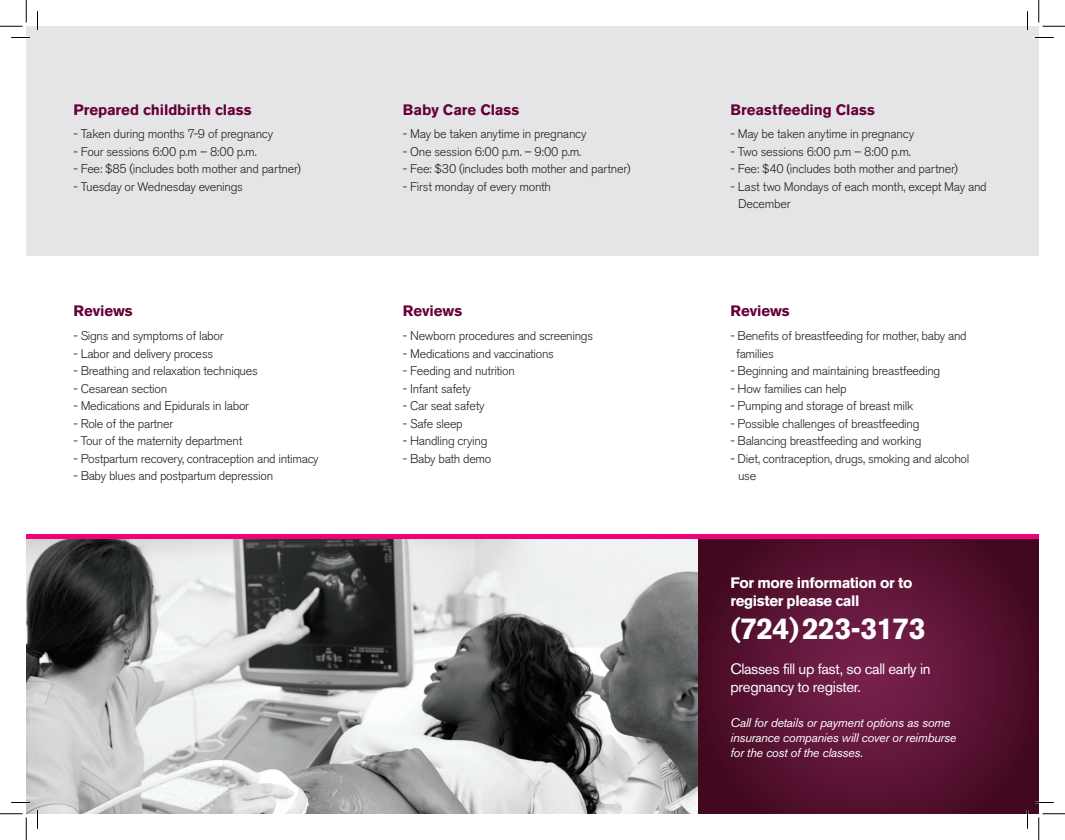
<style>
.page{position:relative;width:1065px;height:840px;background:#fff}
.page>*{position:absolute;margin:0;border:0;box-sizing:border-box;transform-origin:0 0}
.t1{font:700 30px "Akzidenz Grotesk BE";letter-spacing:-.025em;color:#fff}
.t2{font:700 15px "Akzidenz Grotesk BE";letter-spacing:-.005em;color:#650038}
.t3{font:15px/18px "Akzidenz Grotesk BE";letter-spacing:-.025em;color:#fff}
.t4{font:700 15px/18px "Akzidenz Grotesk BE";letter-spacing:-.025em;color:#fff}
.t5{font:300 12.5px/17.5px "Akzidenz Grotesk BE";letter-spacing:-.025em;color:#231f20}
.t6{font:italic 12.5px/15px "Akzidenz Grotesk BE";letter-spacing:-.025em;color:#fff}
</style>
<div class="page">
<svg style="left:698px;top:539px;width:341px;height:275px;background:#571231"></svg>
<div style="left:26px;top:26px;width:1013px;height:230px;background:#e5e5e7"></div>
<img style="left:26px;top:539px;width:672px;height:275px">
<div style="left:26px;top:534px;width:1013px;height:5px;background:#ed0277"></div>
<svg style="left:11px;top:37px;width:19px;height:1px"></svg>
<svg style="left:1035px;top:37px;width:19px;height:1px"></svg>
<svg style="left:11px;top:802px;width:19px;height:1px"></svg>
<svg style="left:1035px;top:802px;width:19px;height:1px"></svg>
<svg style="left:37px;top:11px;width:1px;height:19px"></svg>
<svg style="left:37px;top:810px;width:1px;height:19px"></svg>
<svg style="left:1027px;top:11px;width:1px;height:19px"></svg>
<svg style="left:1027px;top:810px;width:1px;height:19px"></svg>
<svg style="left:0;top:0;width:27px;height:27px"></svg>
<svg style="left:0;top:814px;width:27px;height:26px"></svg>
<svg style="left:1039px;top:0;width:26px;height:27px"></svg>
<svg style="left:1039px;top:814px;width:26px;height:26px"></svg>
<p class="t2" style="left:73px;top:101px;width:180px">Prepared childbirth class</p>
<p class="t5" style="left:73px;top:125px;width:201px">- Taken during months 7-9 of pregnancy</p>
<p class="t5" style="left:73px;top:143px;width:185px">- Four sessions 6:00 p.m – 8:00 p.m.</p>
<p class="t5" style="left:73px;top:160px;width:229px">- Fee: $85 (includes both mother and partner)</p>
<p class="t5" style="left:73px;top:178px;width:171px">- Tuesday or Wednesday evenings</p>
<p class="t2" style="left:403px;top:101px;width:118px">Baby Care Class</p>
<p class="t2" style="left:731px;top:101px;width:146px">Breastfeeding Class</p>
<p class="t5" style="left:403px;top:125px;width:185px">- May be taken anytime in pregnancy</p>
<p class="t5" style="left:403px;top:143px;width:180px">- One session 6:00 p.m. – 9:00 p.m.</p>
<p class="t5" style="left:403px;top:160px;width:229px">- Fee: $30 (includes both mother and partner)</p>
<p class="t5" style="left:403px;top:178px;width:150px">- First monday of every month</p>
<p class="t5" style="left:730px;top:125px;width:185px">- May be taken anytime in pregnancy</p>
<p class="t5" style="left:730px;top:143px;width:182px">- Two sessions 6:00 p.m – 8:00 p.m.</p>
<p class="t5" style="left:730px;top:160px;width:229px">- Fee: $40 (includes both mother and partner)</p>
<p class="t5" style="left:738px;top:178px;width:250px;text-indent:-8px">- Last two Mondays of each month, except May and<br>December</p>
<p class="t2" style="left:73px;top:302px;width:61px">Reviews</p>
<p class="t2" style="left:403px;top:302px;width:61px">Reviews</p>
<p class="t2" style="left:730px;top:302px;width:61px">Reviews</p>
<p class="t5" style="left:73px;top:327px;width:152px">- Signs and symptoms of labor</p>
<p class="t5" style="left:73px;top:345px;width:141px">- Labor and delivery process</p>
<p class="t5" style="left:73px;top:362px;width:186px">- Breathing and relaxation techniques</p>
<p class="t5" style="left:73px;top:380px;width:95px">- Cesarean section</p>
<p class="t5" style="left:73px;top:397px;width:177px">- Medications and Epidurals in labor</p>
<p class="t5" style="left:73px;top:415px;width:101px">- Role of the partner</p>
<p class="t5" style="left:73px;top:432px;width:170px">- Tour of the maternity department</p>
<p class="t5" style="left:73px;top:450px;width:247px">- Postpartum recovery, contraception and intimacy</p>
<p class="t5" style="left:73px;top:467px;width:201px">- Baby blues and postpartum depression</p>
<p class="t5" style="left:403px;top:327px;width:192px">- Newborn procedures and screenings</p>
<p class="t5" style="left:403px;top:345px;width:153px">- Medications and vaccinations</p>
<p class="t5" style="left:403px;top:362px;width:114px">- Feeding and nutrition</p>
<p class="t5" style="left:403px;top:380px;width:70px">- Infant safety</p>
<p class="t5" style="left:403px;top:397px;width:83px">- Car seat safety</p>
<p class="t5" style="left:403px;top:415px;width:61px">- Safe sleep</p>
<p class="t5" style="left:403px;top:432px;width:86px">- Handling crying</p>
<p class="t5" style="left:403px;top:450px;width:90px">- Baby bath demo</p>
<p class="t5" style="left:736px;top:327px;width:232px;text-indent:-6px">- Benefits of breastfeeding for mother, baby and families</p>
<p class="t5" style="left:730px;top:362px;width:211px">- Beginning and maintaining breastfeeding</p>
<p class="t5" style="left:730px;top:380px;width:118px">- How families can help</p>
<p class="t5" style="left:730px;top:397px;width:184px">- Pumping and storage of breast milk</p>
<p class="t5" style="left:730px;top:415px;width:191px">- Possible challenges of breastfeeding</p>
<p class="t5" style="left:730px;top:432px;width:193px">- Balancing breastfeeding and working</p>
<p class="t5" style="left:738px;top:450px;width:233px;text-indent:-8px">- Diet, contraception, drugs, smoking and alcohol use</p>
<p class="t4" style="left:731px;top:574px;width:184px">For more information or to register please call</p>
<h1 class="t1" style="left:731px;top:611px;width:197px">(724)223-3173</h1>
<p class="t3" style="left:731px;top:659px;width:202px">Classes fill up fast, so call early in pregnancy to register.</p>
<p class="t6" style="left:731px;top:715px;width:227px">Call for details or payment options as some insurance companies will cover or reimburse for the cost of the classes.</p>
</div>
